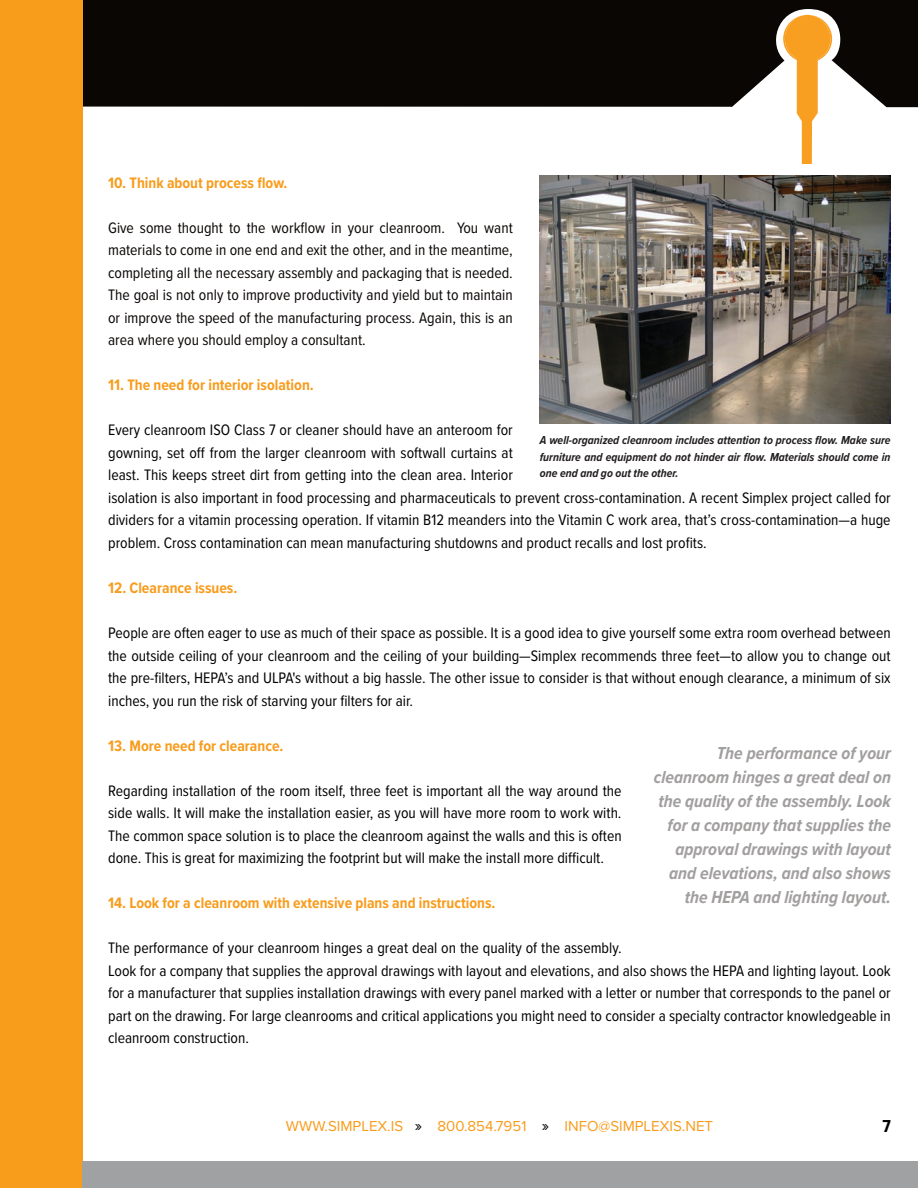
<style>
.page{position:relative;width:918px;height:1188px;background:#fff}
.page>*{position:absolute;margin:0;border:0;box-sizing:border-box;transform-origin:0 0}
.t1{font:italic 700 18px/24px "Proxima Nova Cond";color:#a29f9f;text-align:right}
.t2{font:700 18px "Proxima Nova Cond";color:#000}
.t3{font:15.75px/22.5px "Proxima Nova Cond";color:#000}
.t4{font:15.75px/22.5px "Proxima Nova Cond";color:#0a0604;text-align:justify}
.t5{font:700 15.75px "Proxima Nova Cond";color:#f89c1c}
.t6{font:15px "Proxima Nova";color:#f89c1c}
.t7{font:italic 700 12px/16.5px "Proxima Nova Cond";color:#231f20;text-align:justify}
.s1{font-size:16.5px;color:#000}
</style>
<div class="page">
<svg style="left:796px;top:107px;width:22px;height:57px"></svg>
<svg style="left:82px;top:0;width:836px;height:107px;background:#261d14"></svg>
<div style="left:0;top:0;width:82px;height:1188px;background:#f89c1c"></div>
<div style="left:82px;top:1161px;width:836px;height:27px;background:#a0a1a2"></div>
<img style="left:540px;top:176px;width:351px;height:247px">
<p class="t5" style="left:108px;top:171px;width:181px">10. Think about process flow.</p>
<p class="t4" style="left:108px;top:216px;width:406px">Give some thought to the workflow in your cleanroom. You want materials to come in one end and exit the other, and in the meantime, completing all the necessary assembly and packaging that is needed.<br>The goal is not only to improve productivity and yield but to maintain or improve the speed of the manufacturing process. Again, this is an area where you should employ a consultant.</p>
<p class="t5" style="left:108px;top:374px;width:207px">11. The need for interior isolation.</p>
<p class="t3" style="left:108px;top:418px;width:784px">Every cleanroom ISO Class 7 or cleaner should have an anteroom for<br>gowning, set off from the larger cleanroom with softwall curtains at<br>least. This keeps street dirt from getting into the clean area. Interior<br>isolation is also important in food processing and pharmaceuticals to prevent cross-contamination. A recent Simplex project called for dividers for a vitamin processing operation. If vitamin B12 meanders into the Vitamin C work area, that’s cross-contamination—a huge problem. Cross contamination can mean manufacturing shutdowns and product recalls and lost profits.</p>
<p class="t5" style="left:108px;top:576px;width:131px">12. Clearance issues.</p>
<p class="t3" style="left:108px;top:621px;width:784px;text-align:justify">People are often eager to use as much of their space as possible. It is a good idea to give yourself some extra room overhead between the outside ceiling of your cleanroom and the ceiling of your building—Simplex recommends three feet—to allow you to change out the pre-filters, HEPA’s and ULPA's without a big hassle. The other issue to consider is that without enough clearance, a minimum of six inches, you run the risk of starving your filters for air.</p>
<p class="t5" style="left:108px;top:734px;width:177px">13. More need for clearance.</p>
<p class="t3" style="left:108px;top:778px;width:515px;text-align:justify">Regarding installation of the room itself, three feet is important all the way around the side walls. It will make the installation easier, as you will have more room to work with.<br>The common space solution is to place the cleanroom against the walls and this is often done. This is great for maximizing the footprint but will make the install more difficult.</p>
<p class="t5" style="left:108px;top:891px;width:389px">14. Look for a cleanroom with extensive plans and instructions.</p>
<p class="t3" style="left:108px;top:936px;width:784px">The performance of your cleanroom hinges a great deal on the quality of the assembly.<br>Look for a company that supplies the approval drawings with layout and elevations, and also shows the HEPA and lighting layout. Look for a manufacturer that supplies installation drawings with every panel marked with a letter or number that corresponds to the panel or part on the drawing. For large cleanrooms and critical applications you might need to consider a specialty contractor knowledgeable in cleanroom construction.</p>
<p class="t7" style="left:540px;top:432px;width:352px">A well-organized cleanroom includes attention to process flow. Make sure furniture and equipment do not hinder air flow. Materials should come in one end and go out the other.</p>
<p class="t1" style="left:654px;top:740px;width:239px">The performance of your cleanroom hinges a great deal on the quality of the assembly. Look for a company that supplies the approval drawings with layout and elevations, and also shows the HEPA and lighting layout.</p>
<p class="t6" style="left:286px;top:1117px;width:429px">WWW.SIMPLEX.IS <span class="s1">»</span> 800.854.7951 <span class="s1">»</span> INFO@SIMPLEXIS.NET</p>
<p class="t2" style="left:883px;top:1113px;width:10px">7</p>
</div>
